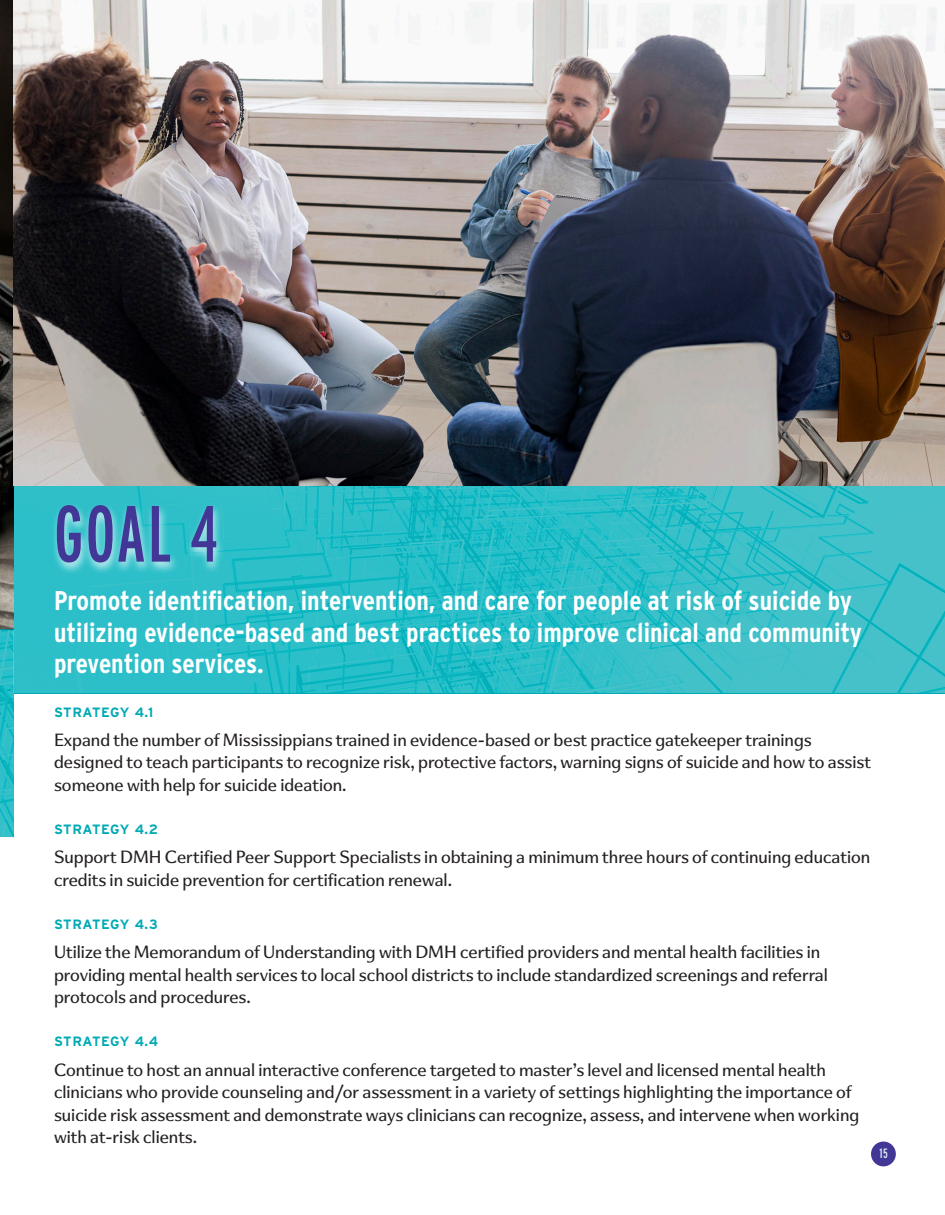
<style>
.page{position:relative;width:945px;height:1215px;background:#fff}
.page>*{position:absolute;margin:0;border:0;box-sizing:border-box;transform-origin:0 0}
.t1{font:79.5px "Interstate Compressed";color:#423796}
.Lede{font:700 27px/31.5px "Interstate Condensed";color:#fff}
.t2{font:16.5px/22.5px "Super Blue";color:#231f20}
.Strategies{font:700 13.5px "Interstate";letter-spacing:.025em;color:#00aab5}
.t3{font:13.5px "Interstate Compressed";color:#e2f3f5}
</style>
<div class="page">
<img style="left:0;top:0;width:14px;height:629px">
<img style="left:14px;top:0;width:931px;height:485px">
<svg style="left:14px;top:485px;width:931px;height:208px;background:#2fbec7"></svg>
<svg style="left:0;top:629px;width:14px;height:208px;background:#24bcc6"></svg>
<div style="left:50px;top:503px;width:176px;height:73px;background:#fff;opacity:.75"></div>
<div style="left:871px;top:1142px;width:25px;height:24px;background:#423796;border-radius:50%"></div>
<h1 class="t1" style="left:54px;top:490px;width:165px">GOAL 4</h1>
<p class="Lede" style="left:54px;top:585px;width:810px">Promote identification, intervention, and care for people at risk of suicide by utilizing evidence-based and best practices to improve clinical and community prevention services.</p>
<p class="Strategies" style="left:54px;top:704px;width:101px">STRATEGY 4.1</p>
<p class="t2" style="left:54px;top:728px;width:819px">Expand the number of Mississippians trained in evidence-based or best practice gatekeeper trainings designed to teach participants to recognize risk, protective factors, warning signs of suicide and how to assist someone with help for suicide ideation.</p>
<p class="Strategies" style="left:54px;top:822px;width:106px">STRATEGY 4.2</p>
<p class="t2" style="left:54px;top:846px;width:818px">Support DMH Certified Peer Support Specialists in obtaining a minimum three hours of continuing education credits in suicide prevention for certification renewal.</p>
<p class="Strategies" style="left:54px;top:917px;width:105px">STRATEGY 4.3</p>
<p class="t2" style="left:54px;top:941px;width:775px">Utilize the Memorandum of Understanding with DMH certified providers and mental health facilities in providing mental health services to local school districts to include standardized screenings and referral protocols and procedures.</p>
<p class="Strategies" style="left:54px;top:1034px;width:106px">STRATEGY 4.4</p>
<p class="t2" style="left:54px;top:1058px;width:807px">Continue to host an annual interactive conference targeted to master’s level and licensed mental health clinicians who provide counseling and/or assessment in a variety of settings highlighting the importance of suicide risk assessment and demonstrate ways clinicians can recognize, assess, and intervene when working with at-risk clients.</p>
<p class="t3" style="left:880px;top:1146px;width:10px">15</p>
</div>
